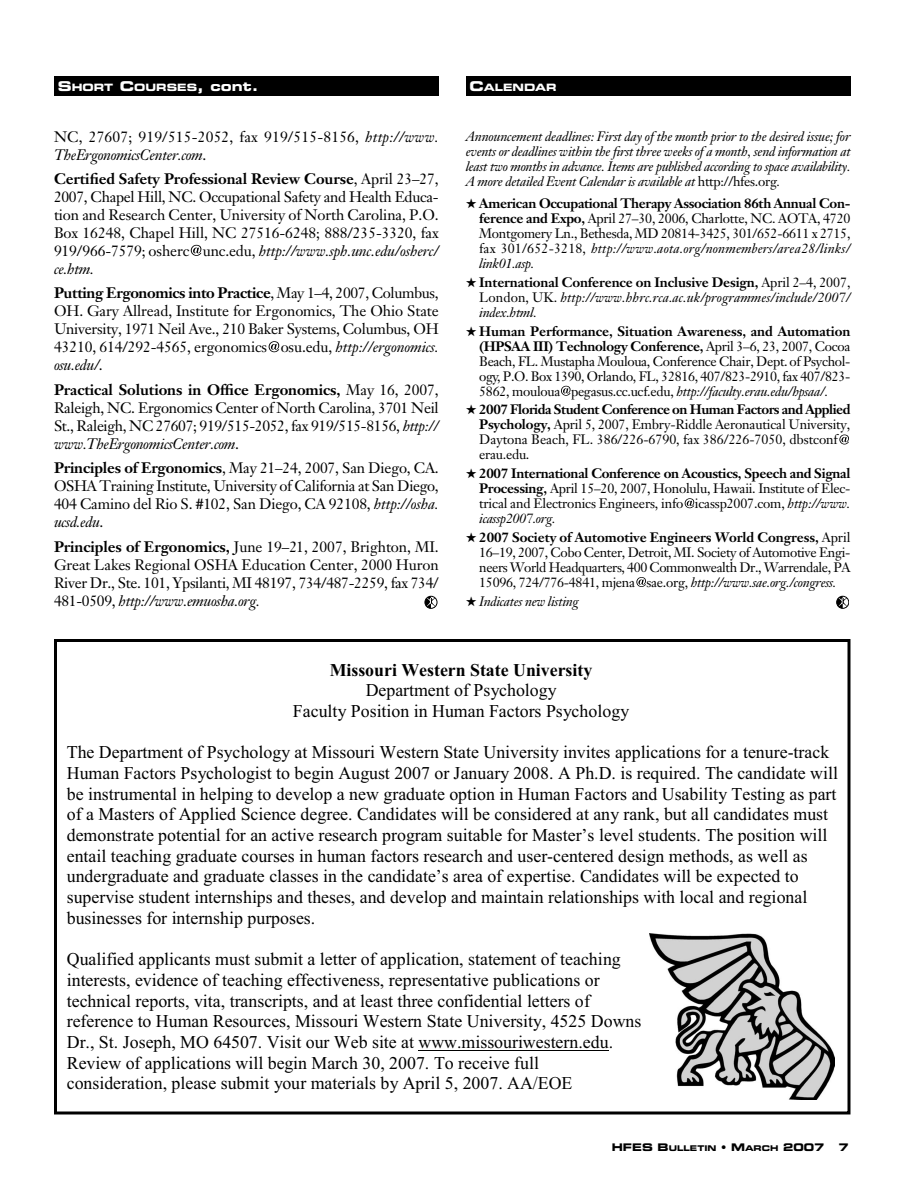
<style>
.page{position:relative;width:918px;height:1188px;background:#fff}
.page>*{position:absolute;margin:0;border:0;box-sizing:border-box;transform-origin:0 0}
.t1{font:18px/20.7px "Times New Roman";color:#000}
.t2{font:700 18px "Times New Roman";color:#000}
.t3{font:15px/18px "Janson Text";letter-spacing:-.01em;color:#000;text-align:justify}
.t4{font:15px/18px "Janson Text";letter-spacing:.01em;color:#000}
.t5{font:13.5px/15px "Janson Text";letter-spacing:-.02em;color:#000;text-align:justify}
.t6{font:italic 13.5px/15px "Janson Text";letter-spacing:-.02em;color:#000;text-align:justify}
.t7{font:10.5px "Eurostile Bold Extended Two";color:#000}
.t8{font:10.2px "Eurostile Bold Extended Two";color:#fff}
.s1{font-size:13.5px}
.s2{font-style:normal}
.s3{font-weight:700}
.s4{font-style:italic}
.s5{font-weight:700;font-style:normal}
.s6{font-size:7.8px}
</style>
<div class="page">
<div style="left:466px;top:76px;width:384px;height:20px;background:#000"></div>
<div style="left:54px;top:76px;width:385px;height:20px;background:#000"></div>
<svg style="left:836px;top:597px;width:13px;height:12px"></svg>
<svg style="left:837px;top:596px;width:10px;height:12px"></svg>
<div style="left:837px;top:596px;width:12px;height:13px;border:1px solid #000;border-radius:50%"></div>
<svg style="left:636px;top:577px;width:10px;height:10px"></svg>
<svg style="left:685px;top:498px;width:9px;height:10px"></svg>
<svg style="left:839px;top:435px;width:10px;height:9px"></svg>
<svg style="left:561px;top:386px;width:10px;height:10px"></svg>
<svg style="left:424px;top:597px;width:13px;height:12px"></svg>
<svg style="left:425px;top:596px;width:10px;height:12px"></svg>
<div style="left:425px;top:596px;width:12px;height:13px;border:1px solid #000;border-radius:50%"></div>
<svg style="left:269px;top:341px;width:10px;height:11px"></svg>
<svg style="left:191px;top:245px;width:10px;height:11px"></svg>
<hr style="left:419px;top:1050px;width:190px;height:1px;background:#000">
<div style="left:54px;top:639px;width:796px;height:475px;border:3px solid #000"></div>
<img style="left:650px;top:933px;width:185px;height:167px">
<p class="t8" style="left:58px;top:84px;width:202px"><span class="s1">S</span>HORT <span class="s1">C</span>OURSES<span class="s1">, cont.</span></p>
<p class="t8" style="left:469px;top:84px;width:89px"><span class="s1">C</span>ALENDAR</p>
<p class="t6" style="left:466px;top:130px;width:386px">Announcement deadlines: First day of the month prior to the desired issue; for events or deadlines within the first three weeks of a month, send information at least two months in advance. Items are published according to space availability.<br>A more detailed Event Calendar is available at <span class="s2">http://hfes.org</span>.</p>
<p class="t5" style="left:479px;top:197px;width:373px;text-indent:-14px">★ <span class="s3">American Occupational Therapy Association 86th Annual Con&shy;ference and Expo,</span> April 27–30, 2006, Charlotte, NC. AOTA, 4720<br>Montgomery Ln., Bethesda, MD 20814-3425, 301/652-6611 x 2715, fax 301/652-3218, <span class="s4">http://www.aota.org/nonmembers/area28/links/ link01.asp.</span></p>
<p class="t6" style="left:479px;top:276px;width:373px;text-indent:-14px">★ <span class="s5">International Conference on Inclusive Design,</span> <span class="s2">April 2–4, 2007, London, UK.</span> http://www.hhrc.rca.ac.uk/programmes/include/2007/ index.html.</p>
<p class="t5" style="left:479px;top:325px;width:373px;text-indent:-14px">★ <span class="s3">Human Performance, Situation Awareness, and Automation (HPSAA III) Technology Conference,</span> April 3–6, 23, 2007, Cocoa Beach, FL. Mustapha Mouloua, Conference Chair, Dept.of Psychol&shy;ogy, P.O. Box 1390, Orlando, FL, 32816, 407/823-2910, fax 407/823- 5862, mouloua pegasus.cc.ucf.edu, <span class="s4">http://faculty.erau.edu/hpsaa/.</span></p>
<p class="t5" style="left:479px;top:404px;width:373px;text-align:left;text-indent:-14px">★ <span class="s3">2007 Florida Student Conference on Human Factors and Applied Psychology,</span> April 5, 2007, Embry-Riddle Aeronautical University, Daytona Beach, FL. 386/226-6790, fax 386/226-7050, dbstconf erau.edu.</p>
<p class="t5" style="left:479px;top:467px;width:373px;text-indent:-14px">★ <span class="s3">2007 International Conference on Acoustics, Speech and Signal Processing,</span> April 15–20, 2007, Honolulu, Hawaii. Institute of Elec&shy;trical and Electronics Engineers, info icassp2007.com, <span class="s4">http://www. icassp2007.org.</span></p>
<p class="t5" style="left:479px;top:531px;width:373px;text-indent:-13px">★ <span class="s3">2007 Society of Automotive Engineers World Congress,</span> April 16–19, 2007, Cobo Center, Detroit, MI. Society of Automotive Engi&shy;neers World Headquarters, 400 Commonwealth Dr., Warrendale, PA 15096, 724/776-4841, mjena sae.org, <span class="s4">http://www.sae.org./congress.</span></p>
<p class="t6" style="left:466px;top:595px;width:115px">★ Indicates new listing</p>
<p class="t4" style="left:54px;top:129px;width:386px">NC, 27607; 919/515-2052, fax 919/515-8156, <span class="s4">http://www.<br>TheErgonomicsCenter.com</span>.</p>
<p class="t3" style="left:54px;top:171px;width:386px"><span class="s3">Certified Safety Professional Review Course</span>, April 23–27, 2007, Chapel Hill, NC. Occupational Safety and Health Educa&shy;tion and Research Center, University of North Carolina, P.O.<br>Box 16248, Chapel Hill, NC 27516-6248; 888/235-3320, fax 919/966-7579; osherc unc.edu, <span class="s4">http://www.sph.unc.edu/osherc/ ce.htm.</span></p>
<p class="t3" style="left:54px;top:286px;width:386px"><span class="s3">Putting Ergonomics into Practice</span>, May 1–4, 2007, Columbus, OH. Gary Allread, Institute for Ergonomics, The Ohio State University, 1971 Neil Ave., 210 Baker Systems, Columbus, OH 43210, 614/292-4565, ergonomics osu.edu, <span class="s4">http://ergonomics. osu.edu/</span>.</p>
<p class="t3" style="left:54px;top:382px;width:386px"><span class="s3">Practical Solutions in Office Ergonomics,</span> May 16, 2007, Raleigh, NC. Ergonomics Center of North Carolina, 3701 Neil St., Raleigh, NC 27607; 919/515-2052, fax 919/515-8156, <span class="s4">http:// www.TheErgonomicsCenter.com</span>.</p>
<p class="t3" style="left:54px;top:460px;width:386px"><span class="s3">Principles of Ergonomics</span>, May 21–24, 2007, San Diego, CA.<br>OSHA Training Institute, University of California at San Diego, 404 Camino del Rio S. #102, San Diego, CA 92108, <span class="s4">http://osha. ucsd.edu</span>.</p>
<p class="t3" style="left:54px;top:539px;width:386px"><span class="s3">Principles of Ergonomics,</span> June 19–21, 2007, Brighton, MI.<br>Great Lakes Regional OSHA Education Center, 2000 Huron River Dr., Ste. 101, Ypsilanti, MI 48197, 734/487-2259, fax 734/ 481-0509, <span class="s4">http://www.emuosha.org.</span></p>
<p class="t2" style="left:330px;top:659px;width:264px">Missouri Western State University</p>
<p class="t1" style="left:293px;top:681px;width:338px;text-align:center">Department of Psychology<br>Faculty Position in Human Factors Psychology</p>
<p class="t1" style="left:67px;top:744px;width:773px">The Department of Psychology at Missouri Western State University invites applications for a tenure-track Human Factors Psychologist to begin August 2007 or January 2008. A Ph.D. is required. The candidate will be instrumental in helping to develop a new graduate option in Human Factors and Usability Testing as part of a Masters of Applied Science degree. Candidates will be considered at any rank, but all candidates must demonstrate potential for an active research program suitable for Master’s level students. The position will entail teaching graduate courses in human factors research and user-centered design methods, as well as undergraduate and graduate classes in the candidate’s area of expertise. Candidates will be expected to supervise student internships and theses, and develop and maintain relationships with local and regional businesses for internship purposes.</p>
<p class="t1" style="left:67px;top:951px;width:576px">Qualified applicants must submit a letter of application, statement of teaching interests, evidence of teaching effectiveness, representative publications or technical reports, vita, transcripts, and at least three confidential letters of reference to Human Resources, Missouri Western State University, 4525 Downs Dr., St. Joseph, MO 64507. Visit our Web site at www.missouriwestern.edu.<br>Review of applications will begin March 30, 2007. To receive full consideration, please submit your materials by April 5, 2007. AA/EOE</p>
<p class="t7" style="left:612px;top:1144px;width:214px">HFES B<span class="s6">ULLETIN</span> • M<span class="s6">ARCH</span> 2007</p>
<p class="t7" style="left:839px;top:1144px;width:12px">7</p>
</div>
